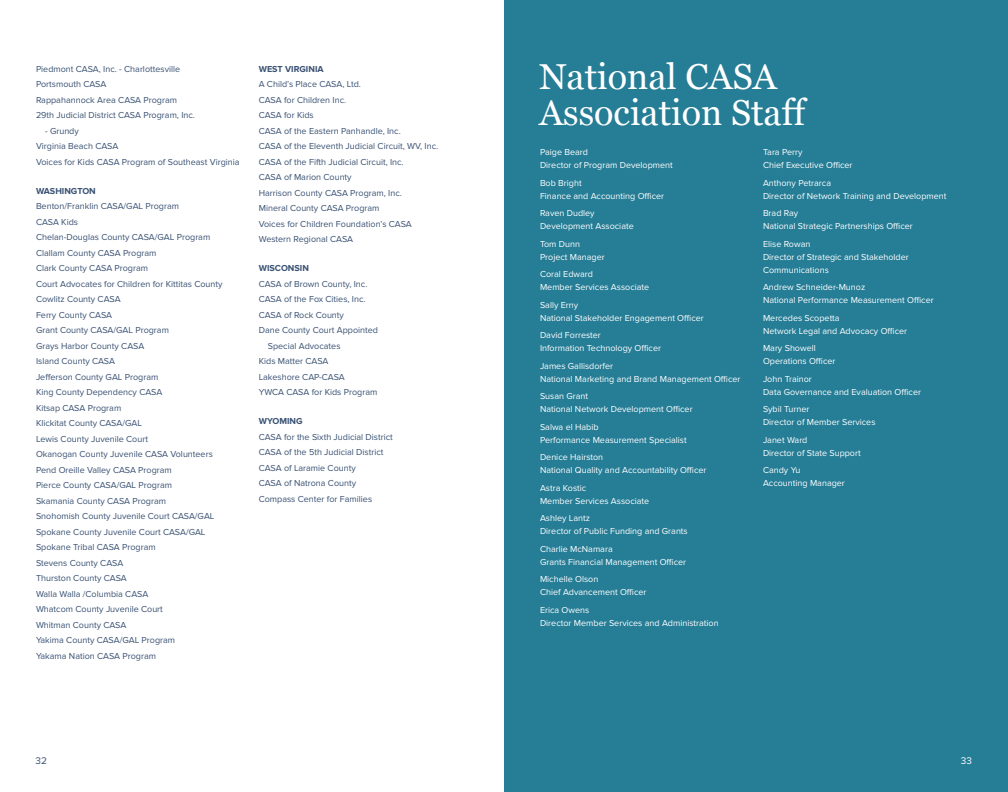
<style>
.page{position:relative;width:1008px;height:792px;background:#fff}
.page>*{position:absolute;margin:0;border:0;box-sizing:border-box;transform-origin:0 0}
.t1{font:36px/36px "Georgia";color:#fff}
.t2{font:10px "Proxima Nova";color:#395173}
.t3{font:10px "Proxima Nova";color:#fff}
.t4{font:9px/15.5px "Proxima Nova";color:#395173}
.t5{font:9px/13px "Proxima Nova";color:#fff}
.t6{font:700 9px "Proxima Nova";color:#395173}
</style>
<div class="page">
<div style="left:504px;top:0;width:504px;height:792px;background:#257d96"></div>
<p class="t4" style="left:36px;top:61px;width:160px">Piedmont CASA, Inc. - Charlottesville<br>Portsmouth CASA<br>Rappahannock Area CASA Program<br>29th Judicial District CASA Program, Inc.</p>
<p class="t4" style="left:36px;top:123px;width:205px;text-indent:9px">- Grundy<br>Virginia Beach CASA<br>Voices for Kids CASA Program of Southeast Virginia</p>
<p class="t6" style="left:36px;top:186px;width:61px">WASHINGTON</p>
<p class="t4" style="left:36px;top:199px;width:188px">Benton/Franklin CASA/GAL Program<br>CASA Kids<br>Chelan-Douglas County CASA/GAL Program<br>Clallam County CASA Program<br>Clark County CASA Program<br>Court Advocates for Children for Kittitas County<br>Cowlitz County CASA<br>Ferry County CASA<br>Grant County CASA/GAL Program<br>Grays Harbor County CASA<br>Island County CASA<br>Jefferson County GAL Program<br>King County Dependency CASA<br>Kitsap CASA Program<br>Klickitat County CASA/GAL<br>Lewis County Juvenile Court<br>Okanogan County Juvenile CASA Volunteers<br>Pend Oreille Valley CASA Program<br>Pierce County CASA/GAL Program<br>Skamania County CASA Program<br>Snohomish County Juvenile Court CASA/GAL<br>Spokane County Juvenile Court CASA/GAL<br>Spokane Tribal CASA Program<br>Stevens County CASA<br>Thurston County CASA<br>Walla Walla /Columbia CASA<br>Whatcom County Juvenile Court<br>Whitman County CASA<br>Yakima County CASA/GAL Program<br>Yakama Nation CASA Program</p>
<p class="t6" style="left:259px;top:64px;width:66px">WEST VIRGINIA</p>
<p class="t4" style="left:259px;top:77px;width:181px">A Child’s Place CASA, Ltd.<br>CASA for Children Inc.<br>CASA for Kids<br>CASA of the Eastern Panhandle, Inc.<br>CASA of the Eleventh Judicial Circuit, WV, Inc.<br>CASA of the Fifth Judicial Circuit, Inc.<br>CASA of Marion County<br>Harrison County CASA Program, Inc.<br>Mineral County CASA Program<br>Voices for Children Foundation’s CASA<br>Western Regional CASA</p>
<p class="t6" style="left:259px;top:263px;width:52px">WISCONSIN</p>
<p class="t4" style="left:259px;top:276px;width:110px">CASA of Brown County, Inc.</p>
<p class="t4" style="left:259px;top:292px;width:108px">CASA of the Fox Cities, Inc.</p>
<p class="t4" style="left:259px;top:307px;width:87px">CASA of Rock County</p>
<p class="t4" style="left:259px;top:323px;width:121px">Dane County Court Appointed</p>
<p class="t4" style="left:268px;top:338px;width:74px">Special Advocates</p>
<p class="t4" style="left:259px;top:354px;width:71px">Kids Matter CASA</p>
<p class="t4" style="left:259px;top:369px;width:88px">Lakeshore CAP-CASA</p>
<p class="t4" style="left:259px;top:385px;width:120px">YWCA CASA for Kids Program</p>
<p class="t6" style="left:259px;top:416px;width:45px">WYOMING</p>
<p class="t4" style="left:259px;top:429px;width:136px">CASA for the Sixth Judicial District<br>CASA of the 5th Judicial District<br>CASA of Laramie County<br>CASA of Natrona County<br>Compass Center for Families</p>
<h1 class="t1" style="left:539px;top:57px;width:270px">National CASA<br>Association Staff</h1>
<p class="t5" style="left:540px;top:146px;width:134px">Paige Beard<br>Director of Program Development</p>
<p class="t5" style="left:540px;top:177px;width:126px">Bob Bright<br>Finance and Accounting Officer</p>
<p class="t5" style="left:540px;top:207px;width:95px">Raven Dudley<br>Development Associate</p>
<p class="t5" style="left:540px;top:238px;width:66px">Tom Dunn<br>Project Manager</p>
<p class="t5" style="left:540px;top:268px;width:111px">Coral Edward<br>Member Services Associate</p>
<p class="t5" style="left:540px;top:299px;width:165px">Sally Erny<br>National Stakeholder Engagement Officer</p>
<p class="t5" style="left:540px;top:329px;width:123px">David Forrester<br>Information Technology Officer</p>
<p class="t5" style="left:540px;top:360px;width:202px">James Gallisdorfer<br>National Marketing and Brand Management Officer</p>
<p class="t5" style="left:540px;top:390px;width:154px">Susan Grant<br>National Network Development Officer</p>
<p class="t5" style="left:540px;top:421px;width:148px">Salwa el Habib<br>Performance Measurement Specialist</p>
<p class="t5" style="left:540px;top:451px;width:168px">Denice Hairston<br>National Quality and Accountability Officer</p>
<p class="t5" style="left:540px;top:482px;width:111px">Astra Kostic<br>Member Services Associate</p>
<p class="t5" style="left:540px;top:512px;width:149px">Ashley Lantz<br>Director of Public Funding and Grants</p>
<p class="t5" style="left:540px;top:543px;width:148px">Charlie McNamara<br>Grants Financial Management Officer</p>
<p class="t5" style="left:540px;top:573px;width:108px">Michelle Olson<br>Chief Advancement Officer</p>
<p class="t5" style="left:540px;top:604px;width:180px">Erica Owens<br>Director Member Services and Administration</p>
<p class="t5" style="left:763px;top:146px;width:91px">Tara Perry<br>Chief Executive Officer</p>
<p class="t5" style="left:763px;top:177px;width:185px">Anthony Petrarca<br>Director of Network Training and Development</p>
<p class="t5" style="left:763px;top:207px;width:151px">Brad Ray<br>National Strategic Partnerships Officer</p>
<p class="t5" style="left:763px;top:237px;width:147px">Elise Rowan<br>Director of Strategic and Stakeholder<br>Communications</p>
<p class="t5" style="left:763px;top:281px;width:172px">Andrew Schneider-Munoz<br>National Performance Measurement Officer</p>
<p class="t5" style="left:763px;top:311px;width:146px">Mercedes Scopetta<br>Network Legal and Advocacy Officer</p>
<p class="t5" style="left:763px;top:342px;width:74px">Mary Showell<br>Operations Officer</p>
<p class="t5" style="left:763px;top:372px;width:160px">John Trainor<br>Data Governance and Evaluation Officer</p>
<p class="t5" style="left:763px;top:403px;width:114px">Sybil Turner<br>Director of Member Services</p>
<p class="t5" style="left:763px;top:433px;width:99px">Janet Ward<br>Director of State Support</p>
<p class="t5" style="left:763px;top:464px;width:83px">Candy Yu<br>Accounting Manager</p>
<p class="t2" style="left:36px;top:754px;width:13px">32</p>
<p class="t3" style="left:961px;top:755px;width:13px">33</p>
</div>
